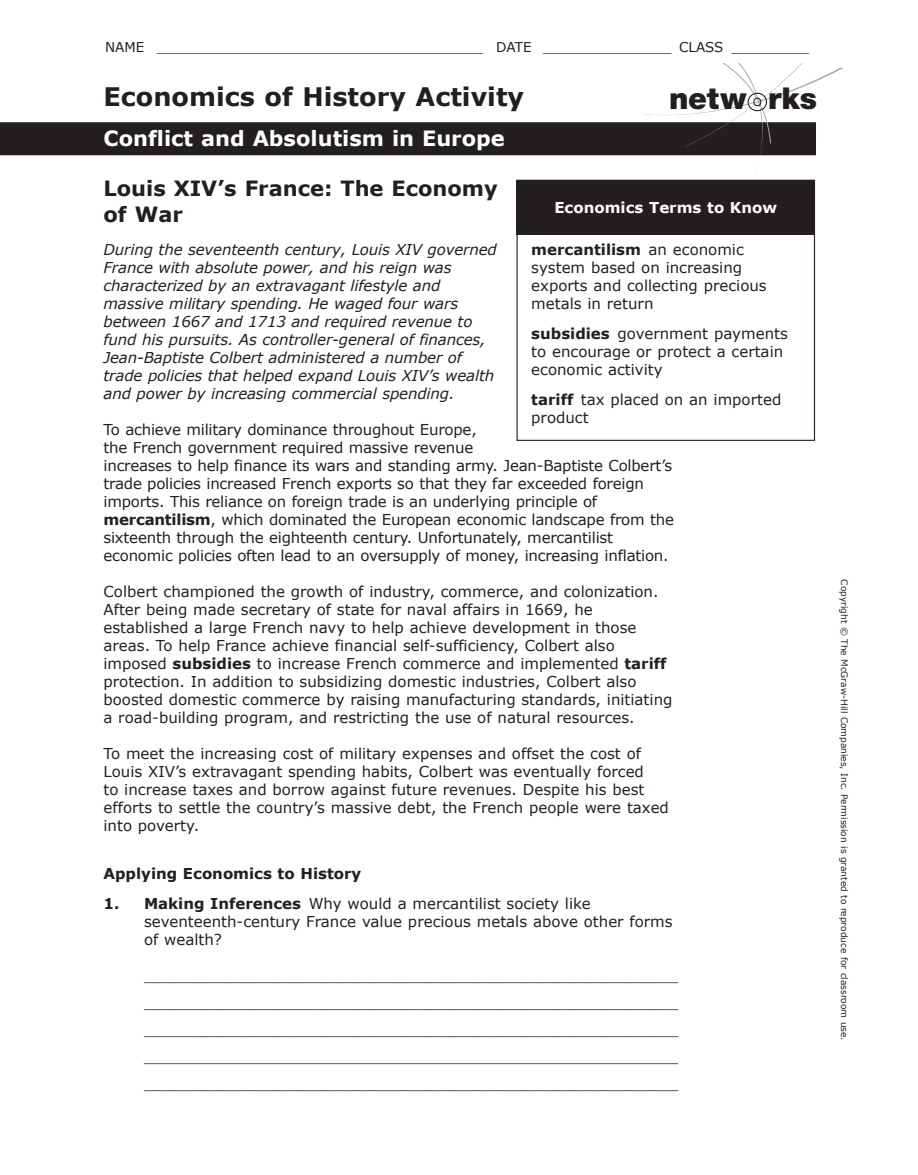
<style>
.page{position:relative;width:918px;height:1175px;background:#fff}
.page>*{position:absolute;margin:0;border:0;box-sizing:border-box;transform-origin:0 0}
.t1{font:900 30.15px "Helvetica Neue LT Std";color:#231f20}
.t2{font:700 25.5px "Verdana";color:#231f20}
.t3{font:700 21px/25.5px "Verdana";color:#231f20}
.t4{font:700 21px "Verdana";color:#fff}
.t5{font:15px/18px "Verdana";color:#231f20}
.t6{font:italic 15px/18px "Verdana";letter-spacing:-.01em;color:#231f20}
.t7{font:700 15px "Verdana";color:#231f20}
.t8{font:700 15px "Verdana";color:#fff}
.t9{font:13.5px "Verdana";color:#231f20}
.t10{font:9px "Verdana";color:#231f20}
.s1{font-weight:700}
</style>
<div class="page">
<div style="left:0;top:122px;width:816px;height:33px;background:#231f20"></div>
<svg style="left:642px;top:63px;width:201px;height:119px"></svg>
<div style="left:517px;top:180px;width:298px;height:54px;background:#231f20"></div>
<p class="t9" style="left:105px;top:39px;width:706px">NAME ______________________________________ DATE _______________ CLASS _________</p>
<h1 class="t1" style="left:669px;top:81px;width:150px">netw rks</h1>
<h3 class="t4" style="left:104px;top:125px;width:403px">Conflict and Absolutism in Europe</h3>
<h2 class="t2" style="left:104px;top:81px;width:422px">Economics of History Activity</h2>
<h3 class="t3" style="left:104px;top:175px;width:396px">Louis XIV’s France: The Economy of War</h3>
<p class="t6" style="left:104px;top:240px;width:395px">During the seventeenth century, Louis XIV governed France with absolute power, and his reign was characterized by an extravagant lifestyle and massive military spending. He waged four wars between 1667 and 1713 and required revenue to fund his pursuits. As controller-general of finances, Jean-Baptiste Colbert administered a number of trade policies that helped expand Louis XIV’s wealth and power by increasing commercial spending.</p>
<p class="t5" style="left:104px;top:420px;width:572px">To achieve military dominance throughout Europe,<br>the French government required massive revenue<br>increases to help finance its wars and standing army. Jean-Baptiste Colbert’s trade policies increased French exports so that they far exceeded foreign imports. This reliance on foreign trade is an underlying principle of <span class="s1">mercantilism</span>, which dominated the European economic landscape from the sixteenth through the eighteenth century. Unfortunately, mercantilist economic policies often lead to an oversupply of money, increasing inflation.</p>
<p class="t5" style="left:104px;top:582px;width:571px">Colbert championed the growth of industry, commerce, and colonization.<br>After being made secretary of state for naval affairs in 1669, he established a large French navy to help achieve development in those areas. To help France achieve financial self-sufficiency, Colbert also imposed <span class="s1">subsidies</span> to increase French commerce and implemented <span class="s1">tariff </span>protection. In addition to subsidizing domestic industries, Colbert also boosted domestic commerce by raising manufacturing standards, initiating a road-building program, and restricting the use of natural resources.</p>
<p class="t5" style="left:104px;top:744px;width:567px">To meet the increasing cost of military expenses and offset the cost of Louis XIV’s extravagant spending habits, Colbert was eventually forced<br>to increase taxes and borrow against future revenues. Despite his best efforts to settle the country’s massive debt, the French people were taxed into poverty.</p>
<p class="t7" style="left:104px;top:864px;width:259px">Applying Economics to History</p>
<p class="t5" style="left:144px;top:894px;width:530px;text-indent:-41px"><span class="s1">1. Making Inferences</span> Why would a mercantilist society like seventeenth-century France value precious metals above other forms of wealth?</p>
<p class="t5" style="left:144px;top:961px;width:536px;line-height:27px;text-align:justify">________________________________________________________ ________________________________________________________ ________________________________________________________ ________________________________________________________ ________________________________________________________</p>
<p class="t8" style="left:554px;top:198px;width:224px">Economics Terms to Know</p>
<p class="t5" style="left:531px;top:240px;width:237px"><span class="s1">mercantilism</span> an economic system based on increasing exports and collecting precious metals in return</p>
<p class="t5" style="left:531px;top:324px;width:258px"><span class="s1">subsidies</span> government payments to encourage or protect a certain economic activity</p>
<p class="t5" style="left:531px;top:390px;width:252px"><span class="s1">tariff</span> tax placed on an imported product</p>
<p class="t10" style="left:850px;top:579px;width:463px;rotate:90deg">Copyright © The McGraw-Hill Companies, Inc. Permission is granted to reproduce for classroom use.</p>
</div>
